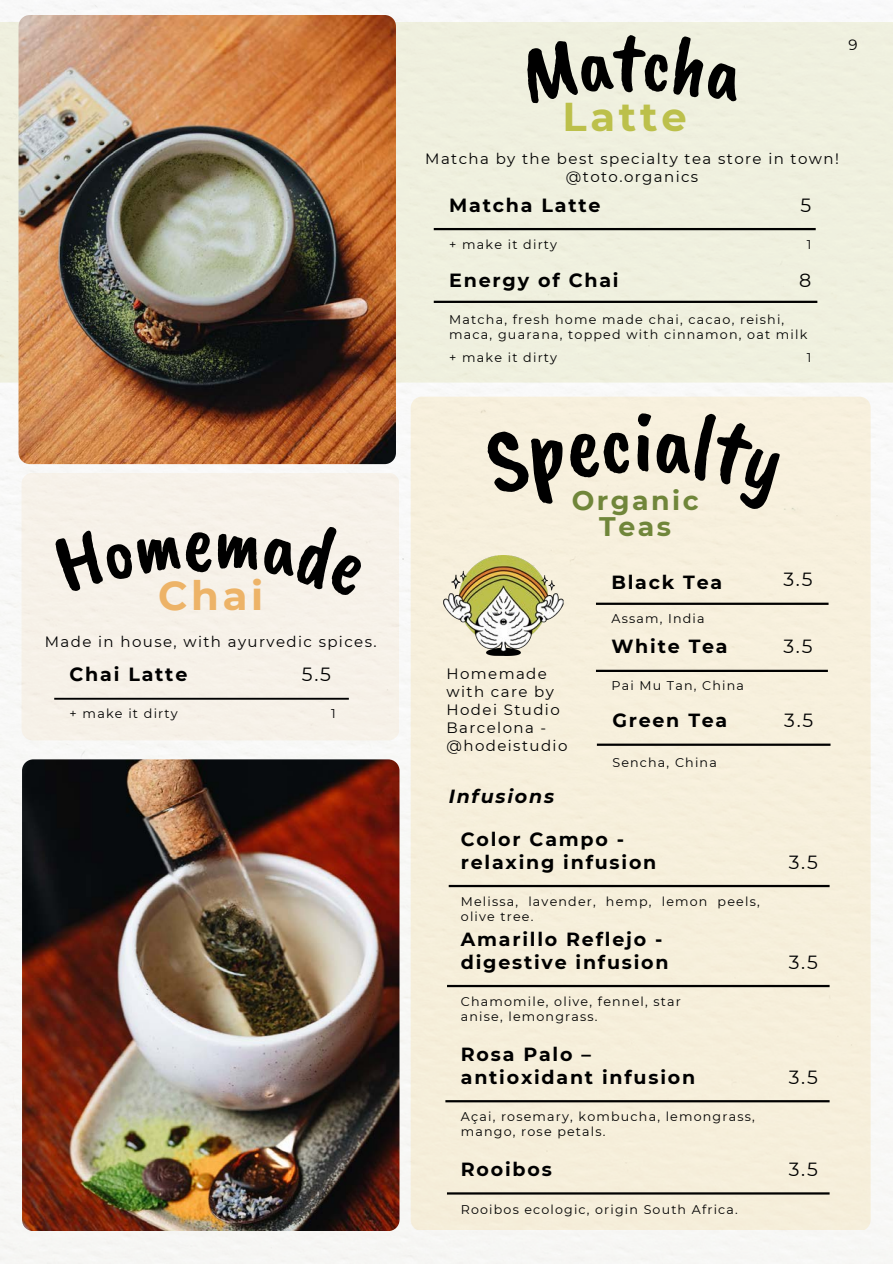
<style>
.page{position:relative;width:893px;height:1264px;background:#fff}
.page>*{position:absolute;margin:0;border:0;box-sizing:border-box;transform-origin:0 0}
.t1{font:700 40.2px "Montserrat";letter-spacing:.095em;color:#bcc04b}
.t2{font:700 40.2px "Montserrat";color:#edb367}
.t3{font:700 26.85px/26.1px "Montserrat";letter-spacing:.095em;color:#70863a;text-align:center}
.t4{font:700 19.05px/22.8px "Montserrat";letter-spacing:.095em;color:#000}
.t5{font:19.05px "Montserrat";color:#000}
.t6{font:italic 700 19.05px "Montserrat";letter-spacing:.095em;color:#000}
.t7{font:15px/18px "Montserrat";letter-spacing:.095em;color:#000;text-align:center}
.t8{font:12.75px/15.3px "Montserrat";letter-spacing:.095em;color:#000}
.t9{font:12.6px/15.1px "Montserrat";letter-spacing:.095em;color:#000}
</style>
<div class="page">
<div style="left:0;top:0;width:892px;height:1263px;background:#f8f8f6"></div>
<div style="left:22px;top:472px;width:377px;height:268px;background:#f6f1e8;border-radius:11px"></div>
<hr style="left:54px;top:697px;width:295px;height:2px;background:#000">
<div style="left:0;top:22px;width:892px;height:360px;background:#eff0df"></div>
<hr style="left:433px;top:228px;width:382px;height:2px;background:#000">
<hr style="left:433px;top:301px;width:384px;height:2px;background:#000">
<img style="left:19px;top:15px;width:376px;height:449px;border-radius:11px">
<img style="left:22px;top:759px;width:377px;height:471px;border-radius:11px">
<div style="left:410px;top:396px;width:460px;height:834px;background:#f6efdc;border-radius:11px"></div>
<hr style="left:448px;top:884px;width:381px;height:3px;background:#000">
<hr style="left:447px;top:984px;width:382px;height:3px;background:#000">
<hr style="left:445px;top:1100px;width:384px;height:2px;background:#000">
<hr style="left:447px;top:1192px;width:382px;height:2px;background:#000">
<hr style="left:596px;top:602px;width:232px;height:3px;background:#000">
<hr style="left:596px;top:669px;width:231px;height:3px;background:#000">
<hr style="left:597px;top:743px;width:233px;height:2px;background:#000">
<img style="left:444px;top:556px;width:119px;height:99px">
<div style="left:521px;top:34px;width:223px;height:70px;background:#eff0df"></div>
<h1 class="t2" style="left:158px;top:571px;width:107px">Chai</h1>
<p class="t7" style="left:45px;top:633px;width:333px">Made in house, with ayurvedic spices.</p>
<h3 class="t4" style="left:70px;top:663px;width:119px">Chai Latte</h3>
<h3 class="t5" style="left:302px;top:663px;width:31px">5.5</h3>
<p class="t8" style="left:70px;top:706px;width:110px">+ make it dirty</p>
<p class="t8" style="left:331px;top:706px;width:6px">1</p>
<p class="t7" style="left:848px;top:36px;width:11px">9</p>
<h1 class="t1" style="left:562px;top:92px;width:126px">Latte</h1>
<p class="t7" style="left:425px;top:149px;width:415px">Matcha by the best specialty tea store in town! @toto.organics</p>
<h3 class="t4" style="left:449px;top:193px;width:153px">Matcha Latte</h3>
<h3 class="t5" style="left:800px;top:193px;width:12px">5</h3>
<p class="t8" style="left:449px;top:236px;width:109px">+ make it dirty</p>
<p class="t8" style="left:806px;top:236px;width:6px">1</p>
<h3 class="t4" style="left:449px;top:268px;width:171px">Energy of Chai</h3>
<h3 class="t5" style="left:799px;top:268px;width:14px">8</h3>
<p class="t8" style="left:449px;top:312px;width:360px">Matcha, fresh home made chai, cacao, reishi, maca, guarana, topped with cinnamon, oat milk</p>
<p class="t8" style="left:449px;top:349px;width:109px">+ make it dirty</p>
<p class="t8" style="left:806px;top:349px;width:6px">1</p>
<h2 class="t3" style="left:571px;top:487px;width:128px">Organic<br>Teas</h2>
<h3 class="t4" style="left:611px;top:571px;width:112px">Black Tea</h3>
<h3 class="t5" style="left:783px;top:568px;width:31px">3.5</h3>
<p class="t7" style="left:446px;top:664px;width:122px;text-align:left">Homemade with care by<br>Hodei Studio<br>Barcelona - @hodeistudio</p>
<p class="t9" style="left:611px;top:611px;width:95px">Assam, India</p>
<h3 class="t4" style="left:611px;top:635px;width:118px">White Tea</h3>
<h3 class="t5" style="left:783px;top:635px;width:31px">3.5</h3>
<p class="t9" style="left:611px;top:678px;width:134px">Pai Mu Tan, China</p>
<h3 class="t4" style="left:612px;top:709px;width:116px">Green Tea</h3>
<h3 class="t5" style="left:784px;top:708px;width:31px">3.5</h3>
<p class="t9" style="left:612px;top:755px;width:106px">Sencha, China</p>
<h3 class="t6" style="left:448px;top:784px;width:107px">Infusions</h3>
<h3 class="t4" style="left:461px;top:827px;width:197px">Color Campo - relaxing infusion</h3>
<p class="t9" style="left:461px;top:893px;width:300px">Melissa, lavender, hemp, lemon peels, olive tree.</p>
<h3 class="t4" style="left:461px;top:927px;width:209px">Amarillo Reflejo - digestive infusion</h3>
<p class="t9" style="left:461px;top:993px;width:221px">Chamomile, olive, fennel, star anise, lemongrass.</p>
<h3 class="t4" style="left:461px;top:1043px;width:236px">Rosa Palo – antioxidant infusion</h3>
<h3 class="t5" style="left:788px;top:850px;width:31px">3.5</h3>
<h3 class="t5" style="left:788px;top:950px;width:31px">3.5</h3>
<h3 class="t5" style="left:788px;top:1065px;width:31px">3.5</h3>
<p class="t9" style="left:461px;top:1108px;width:295px">Açai, rosemary, kombucha, lemongrass, mango, rose petals.</p>
<h3 class="t4" style="left:461px;top:1157px;width:92px">Rooibos</h3>
<h3 class="t5" style="left:788px;top:1157px;width:31px">3.5</h3>
<p class="t9" style="left:461px;top:1201px;width:278px">Rooibos ecologic, origin South Africa.</p>
</div>
